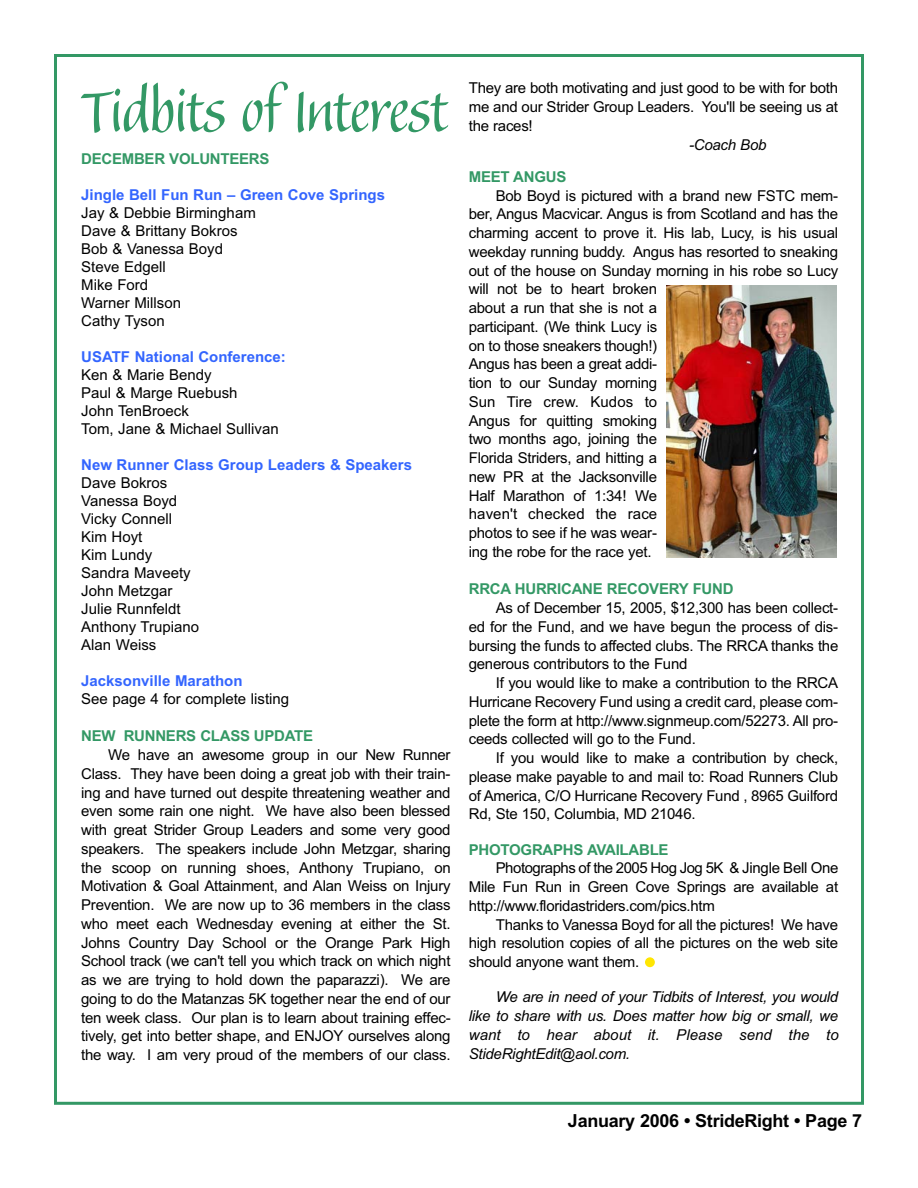
<style>
.page{position:relative;width:918px;height:1188px;background:#fff}
.page>*{position:absolute;margin:0;border:0;box-sizing:border-box;transform-origin:0 0}
.t1{font:76.5px "Balzano";letter-spacing:-.01em;color:#339865}
.t2{font:18px "Arial Bold MS";letter-spacing:-.015em;color:#000}
.t3{font:15px/18.8px "Arial MS";letter-spacing:-.015em;color:#000;text-align:justify}
.t4{font:15px/18.8px "Arial Italic MS";letter-spacing:-.005em;color:#000;text-align:justify}
.t5{font:15px "Arial Bold MS";color:#3365fe}
.t6{font:15px "Arial Bold MS";letter-spacing:-.015em;color:#339865}
</style>
<div class="page">
<div style="left:645px;top:957px;width:10px;height:10px;background:#ffe602;border-radius:50%"></div>
<img style="left:666px;top:285px;width:171px;height:273px">
<h1 class="t1" style="left:81px;top:83px;width:368px">Tidbits of Interest</h1>
<p class="t6" style="left:81px;top:150px;width:190px">DECEMBER VOLUNTEERS</p>
<p class="t5" style="left:81px;top:186px;width:305px">Jingle Bell Fun Run – Green Cove Springs</p>
<p class="t3" style="left:81px;top:204px;width:176px;line-height:18px;text-align:left">Jay &amp; Debbie Birmingham<br>Dave &amp; Brittany Bokros<br>Bob &amp; Vanessa Boyd<br>Steve Edgell<br>Mike Ford<br>Warner Millson<br>Cathy Tyson</p>
<p class="t5" style="left:81px;top:348px;width:206px">USATF National Conference:</p>
<p class="t3" style="left:81px;top:366px;width:199px;line-height:18px;text-align:left">Ken &amp; Marie Bendy<br>Paul &amp; Marge Ruebush<br>John TenBroeck<br>Tom, Jane &amp; Michael Sullivan</p>
<p class="t5" style="left:81px;top:456px;width:332px">New Runner Class Group Leaders &amp; Speakers</p>
<p class="t3" style="left:81px;top:474px;width:119px;line-height:18px;text-align:left">Dave Bokros<br>Vanessa Boyd<br>Vicky Connell<br>Kim Hoyt<br>Kim Lundy<br>Sandra Maveety<br>John Metzgar<br>Julie Runnfeldt<br>Anthony Trupiano<br>Alan Weiss</p>
<p class="t5" style="left:81px;top:672px;width:163px">Jacksonville Marathon</p>
<p class="t3" style="left:81px;top:689px;width:210px">See page 4 for complete listing</p>
<p class="t6" style="left:81px;top:727px;width:233px">NEW RUNNERS CLASS UPDATE</p>
<p class="t3" style="left:81px;top:746px;width:371px;text-indent:27px">We have an awesome group in our New Runner Class. They have been doing a great job with their train&shy;ing and have turned out despite threatening weather and even some rain one night. We have also been blessed with great Strider Group Leaders and some very good speakers. The speakers include John Metzgar, sharing the scoop on running shoes, Anthony Trupiano, on Motivation &amp; Goal Attainment, and Alan Weiss on Injury Prevention. We are now up to 36 members in the class who meet each Wednesday evening at either the St.<br>Johns Country Day School or the Orange Park High School track (we can't tell you which track on which night as we are trying to hold down the paparazzi). We are going to do the Matanzas 5K together near the end of our ten week class. Our plan is to learn about training effec&shy;tively, get into better shape, and ENJOY ourselves along the way. I am very proud of the members of our class.</p>
<p class="t3" style="left:469px;top:79px;width:371px">They are both motivating and just good to be with for both me and our Strider Group Leaders. You'll be seeing us at the races!</p>
<p class="t4" style="left:689px;top:135px;width:79px">-Coach Bob</p>
<p class="t6" style="left:469px;top:168px;width:99px">MEET ANGUS</p>
<p class="t3" style="left:469px;top:186px;width:371px;text-align:left;text-indent:27px">Bob Boyd is pictured with a brand new FSTC mem&shy;ber, Angus Macvicar. Angus is from Scotland and has the charming accent to prove it. His lab, Lucy, is his usual weekday running buddy. Angus has resorted to sneaking out of the house on Sunday morning in his robe so Lucy will not be to heart broken<br>about a run that she is not a<br>participant. (We think Lucy is<br>on to those sneakers though!)<br>Angus has been a great addi-<br>tion to our Sunday morning<br>Sun Tire crew. Kudos to<br>Angus for quitting smoking<br>two months ago, joining the<br>Florida Striders, and hitting a<br>new PR at the Jacksonville<br>Half Marathon of 1:34! We<br>haven't checked the race<br>photos to see if he was wear-<br>ing the robe for the race yet.</p>
<p class="t6" style="left:469px;top:580px;width:266px">RRCA HURRICANE RECOVERY FUND</p>
<p class="t3" style="left:469px;top:599px;width:371px;text-indent:27px">As of December 15, 2005, $12,300 has been collect&shy;ed for the Fund, and we have begun the process of dis&shy;bursing the funds to affected clubs. The RRCA thanks the generous contributors to the Fund</p>
<p class="t3" style="left:469px;top:674px;width:371px;text-indent:27px">If you would like to make a contribution to the RRCA Hurricane Recovery Fund using a credit card, please com&shy;plete the form at http://www.signmeup.com/52273. All pro&shy;ceeds collected will go to the Fund.</p>
<p class="t3" style="left:469px;top:749px;width:371px;text-indent:27px">If you would like to make a contribution by check, please make payable to and mail to: Road Runners Club of America, C/O Hurricane Recovery Fund , 8965 Guilford Rd, Ste 150, Columbia, MD 21046.</p>
<p class="t6" style="left:469px;top:841px;width:201px">PHOTOGRAPHS AVAILABLE</p>
<p class="t3" style="left:469px;top:859px;width:371px;text-indent:27px">Photographs of the 2005 Hog Jog 5K &amp; Jingle Bell One Mile Fun Run in Green Cove Springs are available at http://www.floridastriders.com/pics.htm</p>
<p class="t3" style="left:469px;top:915px;width:371px;text-indent:27px">Thanks to Vanessa Boyd for all the pictures! We have high resolution copies of all the pictures on the web site should anyone want them.</p>
<p class="t4" style="left:469px;top:988px;width:371px;text-indent:27px">We are in need of your Tidbits of Interest, you would like to share with us. Does matter how big or small, we want to hear about it. Please send the to StideRightEdit@aol.com.</p>
<p class="t2" style="left:568px;top:1110px;width:296px">January 2006 • StrideRight • Page 7</p>
</div>
